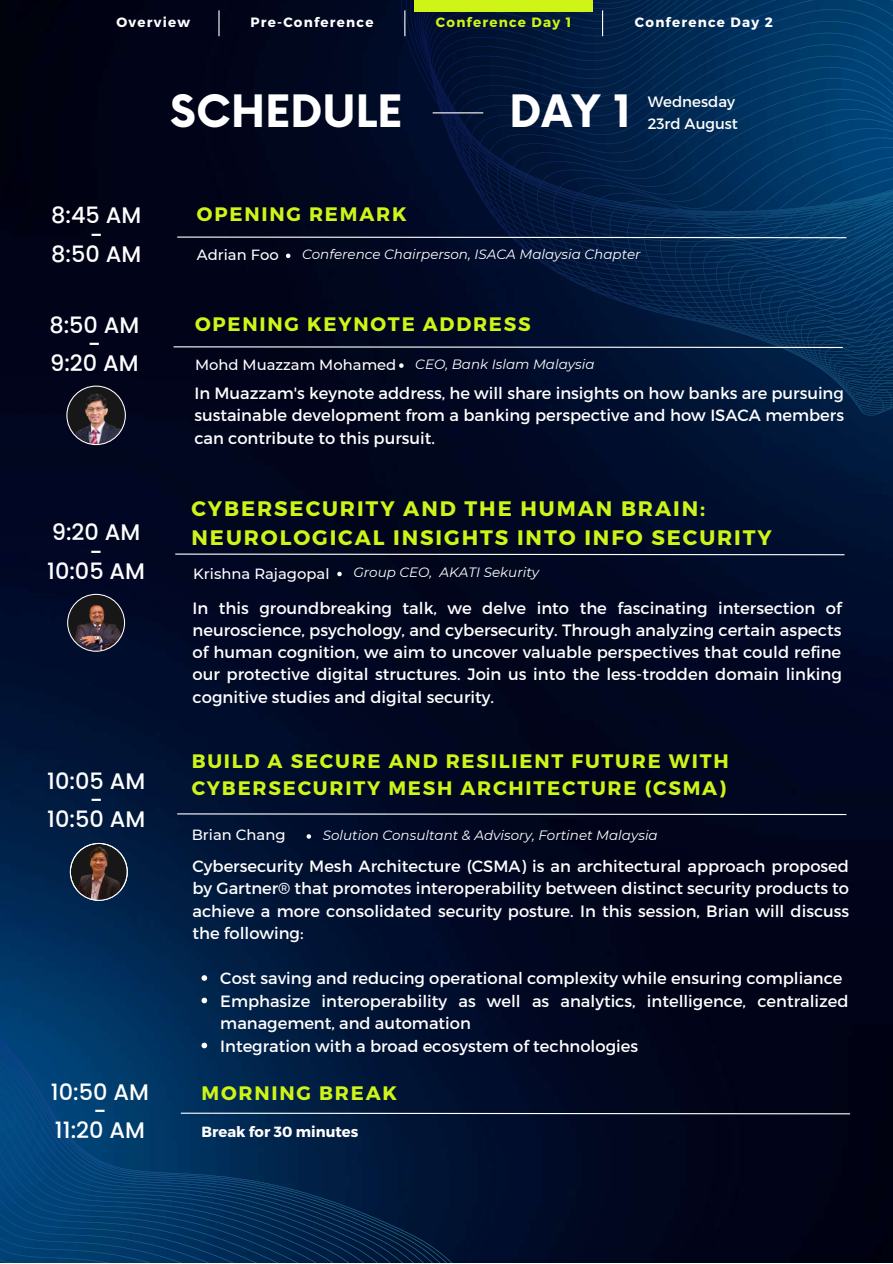
<style>
.page{position:relative;width:893px;height:1264px;background:#fff}
.page>*{position:absolute;margin:0;border:0;box-sizing:border-box;transform-origin:0 0}
.t1{font:700 43.5px "Now";color:#fff}
.t2{font:500 22.5px/19px "Poppins";color:#fff;text-align:center}
.t3{font:700 21px/29.2px "Montserrat";letter-spacing:.09em;color:#cef418}
.t4{font:700 19.5px/27px "Montserrat";letter-spacing:.09em;color:#cef418}
.t5{font:16.35px/22.5px "Montserrat";color:#fff;text-align:justify}
.t6{font:15px/21.3px "Montserrat";color:#fff}
.t7{font:500 14.7px "Montserrat";color:#fff}
.t8{font:700 14.7px "Montserrat";color:#fff}
.t9{font:italic 13.5px "Montserrat";color:#fff}
.t10{font:700 13.5px "Montserrat";letter-spacing:.09em;color:#fff}
.t11{font:700 13.5px "Montserrat";letter-spacing:.09em;color:#cef418}
</style>
<div class="page">
<img style="left:0;top:0;width:892px;height:1262px">
<svg style="left:401px;top:0;width:491px;height:415px;background:#022148"></svg>
<svg style="left:0;top:896px;width:572px;height:366px;background:#012249"></svg>
<hr style="left:432px;top:112px;width:51px;height:1px;background:#fff">
<svg style="left:176px;top:236px;width:671px;height:3px;background:#616e82"></svg>
<svg style="left:286px;top:253px;width:4px;height:5px"></svg>
<svg style="left:218px;top:10px;width:1px;height:26px"></svg>
<svg style="left:404px;top:10px;width:1px;height:26px"></svg>
<svg style="left:602px;top:10px;width:1px;height:26px"></svg>
<div style="left:414px;top:0;width:179px;height:12px;background:#cef418"></div>
<svg style="left:180px;top:1112px;width:671px;height:2px"></svg>
<svg style="left:176px;top:812px;width:671px;height:3px;background:#5f6475"></svg>
<svg style="left:306px;top:834px;width:5px;height:4px"></svg>
<svg style="left:174px;top:553px;width:671px;height:3px;background:#5f6475"></svg>
<svg style="left:337px;top:571px;width:5px;height:5px"></svg>
<img style="left:67px;top:594px;width:58px;height:57px">
<svg style="left:172px;top:346px;width:671px;height:2px"></svg>
<svg style="left:399px;top:363px;width:4px;height:5px"></svg>
<img style="left:66px;top:385px;width:60px;height:60px">
<svg style="left:70px;top:843px;width:58px;height:57px;background:#3d383b"></svg>
<svg style="left:201px;top:975px;width:6px;height:5px"></svg>
<svg style="left:201px;top:997px;width:6px;height:6px"></svg>
<svg style="left:201px;top:1042px;width:6px;height:6px"></svg>
<p class="t10" style="left:116px;top:13px;width:75px">Overview</p>
<p class="t10" style="left:250px;top:13px;width:125px">Pre-Conference</p>
<p class="t11" style="left:436px;top:13px;width:137px">Conference Day 1</p>
<p class="t10" style="left:635px;top:13px;width:140px">Conference Day 2</p>
<h1 class="t1" style="left:170px;top:88px;width:234px">SCHEDULE</h1>
<h1 class="t1" style="left:509px;top:88px;width:124px">DAY 1</h1>
<p class="t6" style="left:647px;top:90px;width:92px">Wednesday<br>23rd August</p>
<h2 class="t2" style="left:51px;top:206px;width:92px">8:45 AM -<br>8:50 AM</h2>
<h2 class="t2" style="left:49px;top:316px;width:91px">8:50 AM -<br>9:20 AM</h2>
<h2 class="t2" style="left:47px;top:523px;width:99px">9:20 AM -<br>10:05 AM</h2>
<h2 class="t2" style="left:47px;top:771px;width:99px">10:05 AM -<br>10:50 AM</h2>
<h2 class="t2" style="left:51px;top:1082px;width:99px">10:50 AM -<br>11:20 AM</h2>
<p class="t4" style="left:197px;top:200px;width:211px">OPENING REMARK</p>
<p class="t7" style="left:197px;top:246px;width:83px">Adrian Foo</p>
<p class="t9" style="left:302px;top:246px;width:340px">Conference Chairperson, ISACA Malaysia Chapter</p>
<p class="t4" style="left:195px;top:309px;width:337px">OPENING KEYNOTE ADDRESS</p>
<p class="t7" style="left:195px;top:356px;width:203px">Mohd Muazzam Mohamed</p>
<p class="t9" style="left:415px;top:356px;width:181px">CEO, Bank Islam Malaysia</p>
<p class="t5" style="left:194px;top:381px;width:651px">In Muazzam's keynote address, he will share insights on how banks are pursuing sustainable development from a banking perspective and how ISACA members can contribute to this pursuit.</p>
<p class="t3" style="left:191px;top:492px;width:582px">CYBERSECURITY AND THE HUMAN BRAIN:<br>NEUROLOGICAL INSIGHTS INTO INFO SECURITY</p>
<p class="t7" style="left:193px;top:564px;width:138px">Krishna Rajagopal</p>
<p class="t9" style="left:353px;top:564px;width:187px">Group CEO, AKATI Sekurity</p>
<p class="t5" style="left:192px;top:596px;width:650px">In this groundbreaking talk, we delve into the fascinating intersection of neuroscience, psychology, and cybersecurity. Through analyzing certain aspects of human cognition, we aim to uncover valuable perspectives that could refine our protective digital structures. Join us into the less-trodden domain linking cognitive studies and digital security.</p>
<p class="t4" style="left:192px;top:746px;width:538px">BUILD A SECURE AND RESILIENT FUTURE WITH<br>CYBERSECURITY MESH ARCHITECTURE (CSMA)</p>
<p class="t7" style="left:192px;top:825px;width:95px">Brian Chang</p>
<p class="t9" style="left:323px;top:826px;width:336px">Solution Consultant &amp; Advisory, Fortinet Malaysia</p>
<p class="t5" style="left:192px;top:853px;width:658px">Cybersecurity Mesh Architecture (CSMA) is an architectural approach proposed by Gartner® that promotes interoperability between distinct security products to achieve a more consolidated security posture. In this session, Brian will discuss the following:</p>
<p class="t5" style="left:220px;top:966px;width:629px;text-align:left">Cost saving and reducing operational complexity while ensuring compliance Emphasize interoperability as well as analytics, intelligence, centralized management, and automation<br>Integration with a broad ecosystem of technologies</p>
<p class="t4" style="left:202px;top:1078px;width:197px">MORNING BREAK</p>
<p class="t8" style="left:202px;top:1121px;width:158px">Break for 30 minutes</p>
</div>
